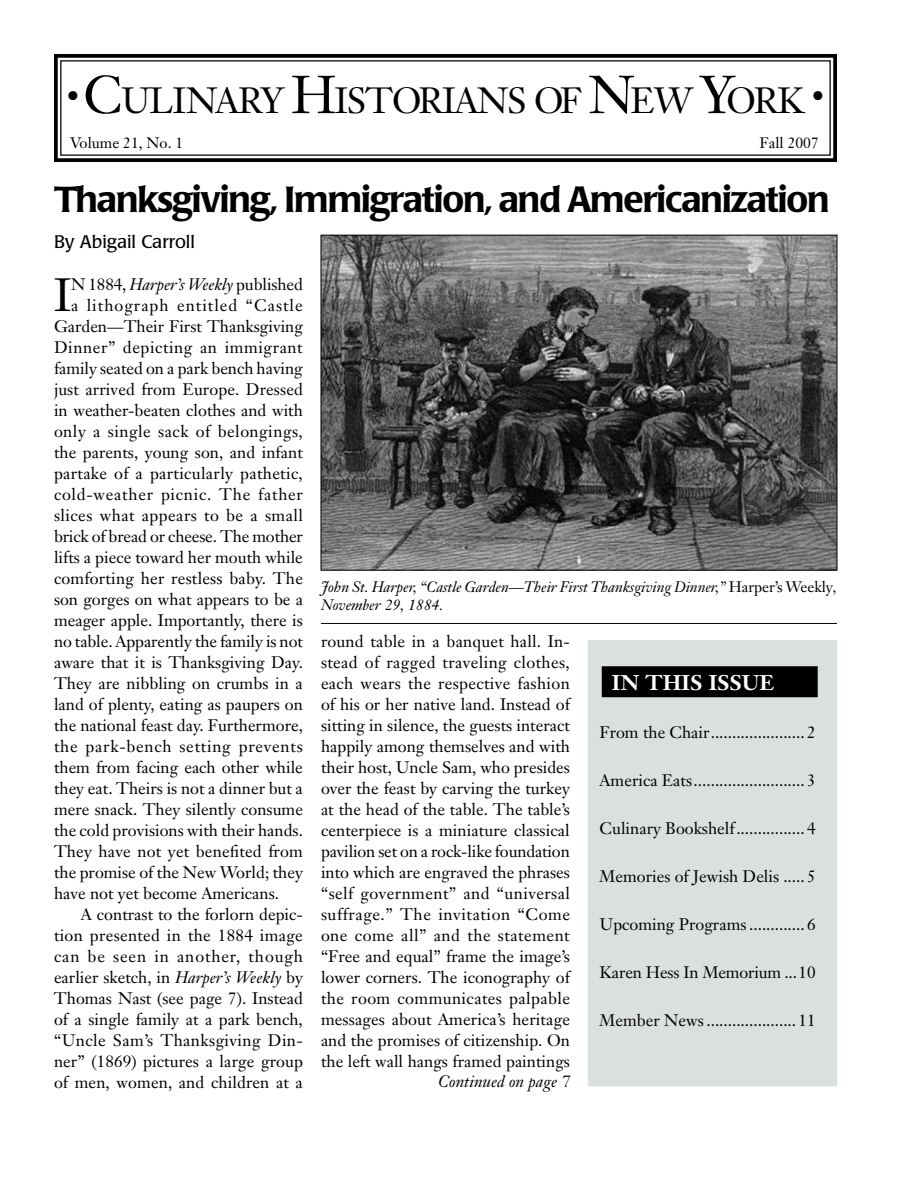
<style>
.page{position:relative;width:918px;height:1188px;background:#fff}
.page>*{position:absolute;margin:0;border:0;box-sizing:border-box;transform-origin:0 0}
.t1{font:45.9px "Janson Text";color:#000}
.t2{font:500 36px "Poppl Laudatio";letter-spacing:-.03em;color:#000}
.t3{font:36px "Janson Text";letter-spacing:-.025em;color:#000}
.t4{font:700 21px "Janson Text";letter-spacing:.01em;color:#fff}
.t5{font:18px "Poppl Laudatio";color:#000}
.t6{font:16.5px/21px "Janson Text";color:#000;text-align:justify}
.t7{font:16.5px "Janson Text";letter-spacing:.045em;color:#000}
.t8{font:16.5px "Janson Text";letter-spacing:.035em;color:#000}
.t9{font:16.5px "Janson Text";letter-spacing:.025em;color:#000}
.t10{font:italic 16.5px "Janson Text";color:#000}
.t11{font:italic 15px/18px "Janson Text";letter-spacing:-.005em;color:#000}
.t12{font:15px "Janson Text";color:#000}
.s1{font-size:52.5px}
.s2{font-style:italic}
.s3{font-style:normal}
</style>
<div class="page">
<svg style="left:54px;top:54px;width:783px;height:108px"></svg>
<hr style="left:321px;top:623px;width:516px;height:1px;background:#000">
<div style="left:588px;top:640px;width:249px;height:446px;background:#dcdfe0"></div>
<div style="left:602px;top:667px;width:215px;height:30px;background:#000"></div>
<div style="left:602px;top:666px;width:216px;height:31px;border:1px solid #000"></div>
<img style="left:323px;top:237px;width:512px;height:331px">
<h2 class="t3" style="left:66px;top:78px;width:760px"><sup>•</sup> <span class="s1">C</span>ulinary <span class="s1">H</span>istorians of <span class="s1">N</span>ew <span class="s1">Y</span>ork <sup>•</sup></h2>
<p class="t12" style="left:70px;top:133px;width:115px">Volume 21, No. 1</p>
<p class="t12" style="left:760px;top:133px;width:61px">Fall 2007</p>
<h2 class="t2" style="left:54px;top:179px;width:777px">Thanksgiving, Immigration, and Americanization</h2>
<p class="t5" style="left:54px;top:232px;width:142px">By Abigail Carroll</p>
<h1 class="t1" style="left:54px;top:266px;width:17px">I</h1>
<p class="t6" style="left:71px;top:274px;width:234px">n 1884, <span class="s2">Harper’s Weekly</span> published</p>
<p class="t6" style="left:71px;top:295px;width:233px">a lithograph entitled “Castle</p>
<p class="t6" style="left:54px;top:316px;width:250px">Garden—Their First Thanksgiving</p>
<p class="t8" style="left:54px;top:337px;width:250px">Dinner” depicting an immigrant</p>
<p class="t6" style="left:54px;top:358px;width:250px">family seated on a park bench having</p>
<p class="t6" style="left:54px;top:379px;width:250px">just arrived from Europe. Dressed</p>
<p class="t6" style="left:54px;top:400px;width:250px">in weather-beaten clothes and with</p>
<p class="t6" style="left:54px;top:421px;width:250px">only a single sack of belongings,</p>
<p class="t6" style="left:54px;top:442px;width:251px">the parents, young son, and infant</p>
<p class="t6" style="left:54px;top:463px;width:250px">partake of a particularly pathetic,</p>
<p class="t7" style="left:54px;top:484px;width:250px">cold-weather picnic. The father</p>
<p class="t9" style="left:54px;top:505px;width:251px">slices what appears to be a small</p>
<p class="t6" style="left:54px;top:526px;width:251px">brick of bread or cheese. The mother</p>
<p class="t6" style="left:54px;top:547px;width:250px">lifts a piece toward her mouth while</p>
<p class="t6" style="left:54px;top:568px;width:251px">comforting her restless baby. The</p>
<p class="t6" style="left:54px;top:589px;width:251px">son gorges on what appears to be a</p>
<p class="t6" style="left:54px;top:610px;width:251px">meager apple. Importantly, there is</p>
<p class="t6" style="left:54px;top:631px;width:251px">no table. Apparently the family is not</p>
<p class="t6" style="left:54px;top:652px;width:251px">aware that it is Thanksgiving Day.</p>
<p class="t6" style="left:54px;top:673px;width:250px">They are nibbling on crumbs in a</p>
<p class="t6" style="left:54px;top:694px;width:250px">land of plenty, eating as paupers on</p>
<p class="t6" style="left:54px;top:715px;width:251px">the national feast day. Furthermore,</p>
<p class="t7" style="left:54px;top:736px;width:250px">the park-bench setting prevents</p>
<p class="t6" style="left:54px;top:757px;width:250px">them from facing each other while</p>
<p class="t6" style="left:54px;top:778px;width:250px">they eat. Theirs is not a dinner but a</p>
<p class="t6" style="left:54px;top:799px;width:251px">mere snack. They silently consume</p>
<p class="t6" style="left:54px;top:820px;width:250px">the cold provisions with their hands.</p>
<p class="t6" style="left:54px;top:841px;width:250px">They have not yet benefited from</p>
<p class="t6" style="left:54px;top:862px;width:251px">the promise of the New World; they</p>
<p class="t6" style="left:54px;top:883px;width:227px">have not yet become Americans.</p>
<p class="t6" style="left:54px;top:904px;width:21px">A</p>
<p class="t6" style="left:54px;top:904px;width:251px;text-indent:43px">contrast to the forlorn depic&shy;tion presented in the 1884 image can be seen in another, though earlier sketch, in <span class="s2">Harper’s Weekly</span> by Thomas Nast (see page 7). Instead of a single family at a park bench, “Uncle Sam’s Thanksgiving Din&shy;ner” (1869) pictures a large group of men, women, and children at a</p>
<p class="t11" style="left:321px;top:578px;width:518px">John St. Harper, “Castle Garden—Their First Thanksgiving Dinner,” <span class="s3">Harper’s Weekly</span>,<br>November 29, 1884.</p>
<p class="t6" style="left:321px;top:631px;width:252px">round table in a banquet hall. In&shy;stead of ragged traveling clothes, each wears the respective fashion of his or her native land. Instead of sitting in silence, the guests interact happily among themselves and with their host, Uncle Sam, who presides over the feast by carving the turkey at the head of the table. The table’s centerpiece is a miniature classical pavilion set on a rock-like foundation into which are engraved the phrases “self government” and “universal suffrage.” The invitation “Come one come all” and the statement “Free and equal” frame the image’s lower corners. The iconography of the room communicates palpable messages about America’s heritage and the promises of citizenship. On the left wall hangs framed paintings</p>
<p class="t10" style="left:438px;top:1071px;width:133px">Continued on page 7</p>
<p class="t4" style="left:612px;top:669px;width:164px">IN THIS ISSUE</p>
<p class="t6" style="left:600px;top:721px;width:217px">From the Chair...................... 2</p>
<p class="t6" style="left:600px;top:769px;width:218px">America Eats.......................... 3</p>
<p class="t6" style="left:600px;top:817px;width:217px">Culinary Bookshelf................ 4</p>
<p class="t6" style="left:600px;top:865px;width:217px">Memories of Jewish Delis ..... 5</p>
<p class="t6" style="left:600px;top:913px;width:218px">Upcoming Programs ............. 6</p>
<p class="t6" style="left:600px;top:961px;width:218px">Karen Hess In Memorium ...10</p>
<p class="t6" style="left:600px;top:1009px;width:218px">Member News ..................... 11</p>
</div>
